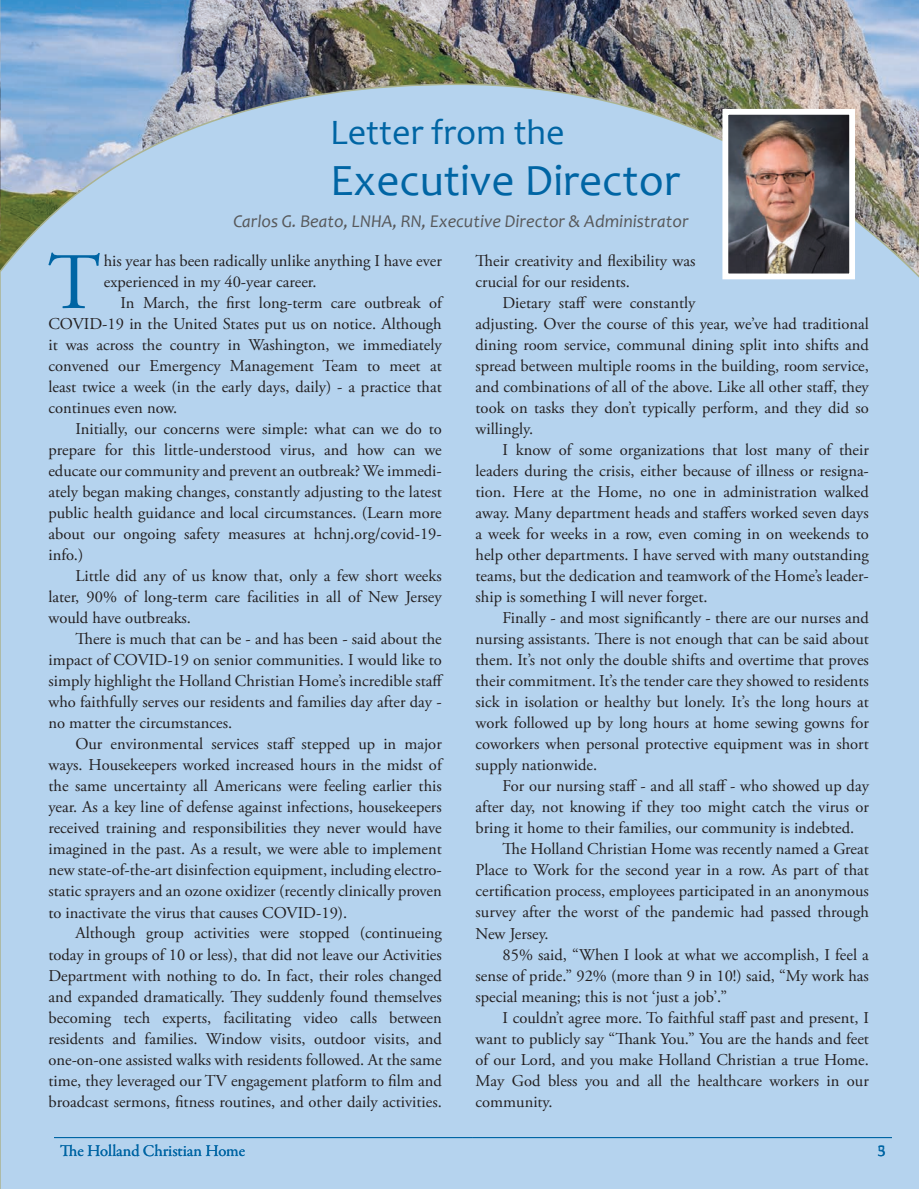
<style>
.page{position:relative;width:919px;height:1189px;background:#fff}
.page>*{position:absolute;margin:0;border:0;box-sizing:border-box;transform-origin:0 0}
.t1{font:79.8px "Adobe Garamond Pro";color:#0065a4}
.t2{font:45px "Candara";color:#0065a4}
.t3{font:36px "Candara";color:#0065a4}
.t4{font:italic 18px "Candara";color:#57585a}
.t5{font:16.5px/21px "Adobe Garamond Pro";color:#231f20;text-align:justify}
.t6{font:16.5px "Garamond Premr Pro";letter-spacing:-.005em;color:#0065a4}
.t7{font:16.5px "Calibri";color:#0065a4}
</style>
<div class="page">
<img style="left:1px;top:0;width:917px;height:83px">
<div style="left:0;top:83px;width:918px;height:1105px;background:#b5d3ee"></div>
<hr style="left:54px;top:1136px;width:418px;height:1px;background:#0065a4">
<hr style="left:472px;top:1136px;width:419px;height:1px;background:#0065a4">
<svg style="left:0;top:281px;width:1px;height:729px"></svg>
<img style="left:729px;top:116px;width:118px;height:156px">
<div style="left:722px;top:109px;width:132px;height:170px;border:6px solid #fff"></div>
<img style="left:0;top:1px;width:1px;height:208px">
<img style="left:0;top:209px;width:1px;height:72px">
<p class="t3" style="left:330px;top:110px;width:236px">Letter from the</p>
<p class="t2" style="left:330px;top:153px;width:351px">Executive Director</p>
<p class="t4" style="left:233px;top:210px;width:456px">Carlos G. Beato, LNHA, RN, Executive Director &amp; Administrator</p>
<p class="t1" style="left:48px;top:235px;width:54px">T</p>
<p class="t5" style="left:104px;top:251px;width:339px">his year has been radically unlike anything I have ever experienced in my 40-year career.</p>
<p class="t5" style="left:48px;top:293px;width:394px;text-indent:72px">In March, the first long-term care outbreak of COVID-19 in the United States put us on notice. Although it was across the country in Washington, we immediately convened our Emergency Management Team to meet at least twice a week (in the early days, daily) - a practice that continues even now.</p>
<p class="t5" style="left:48px;top:419px;width:394px;text-indent:27px">Initially, our concerns were simple: what can we do to prepare for this little-understood virus, and how can we educate our community and prevent an outbreak? We immedi&shy;ately began making changes, constantly adjusting to the latest public health guidance and local circumstances. (Learn more about our ongoing safety measures at hchnj.org/covid-19- info.)</p>
<p class="t5" style="left:48px;top:566px;width:394px;text-indent:27px">Little did any of us know that, only a few short weeks later, 90% of long-term care facilities in all of New Jersey would have outbreaks.</p>
<p class="t5" style="left:48px;top:629px;width:396px;text-indent:27px">There is much that can be - and has been - said about the impact of COVID-19 on senior communities. I would like to simply highlight the Holland Christian Home’s incredible staff who faithfully serves our residents and families day after day - no matter the circumstances.</p>
<p class="t5" style="left:48px;top:734px;width:394px;text-indent:27px">Our environmental services staff stepped up in major ways. Housekeepers worked increased hours in the midst of the same uncertainty all Americans were feeling earlier this year. As a key line of defense against infections, housekeepers received training and responsibilities they never would have imagined in the past. As a result, we were able to implement new state-of-the-art disinfection equipment, including electro&shy;static sprayers and an ozone oxidizer (recently clinically proven to inactivate the virus that causes COVID-19).</p>
<p class="t5" style="left:48px;top:923px;width:394px;text-indent:27px">Although group activities were stopped (continueing today in groups of 10 or less), that did not leave our Activities Department with nothing to do. In fact, their roles changed and expanded dramatically. They suddenly found themselves becoming tech experts, facilitating video calls between residents and families. Window visits, outdoor visits, and one-on-one assisted walks with residents followed. At the same time, they leveraged our TV engagement platform to film and broadcast sermons, fitness routines, and other daily activities.</p>
<p class="t5" style="left:475px;top:251px;width:221px">Their creativity and flexibility was crucial for our residents.</p>
<p class="t5" style="left:475px;top:293px;width:394px;text-align:left;text-indent:27px">Dietary staff were constantly<br>adjusting. Over the course of this year, we’ve had traditional dining room service, communal dining split into shifts and spread between multiple rooms in the building, room service, and combinations of all of the above. Like all other staff, they took on tasks they don’t typically perform, and they did so willingly.</p>
<p class="t5" style="left:475px;top:440px;width:394px;text-indent:27px">I know of some organizations that lost many of their leaders during the crisis, either because of illness or resigna&shy;tion. Here at the Home, no one in administration walked away. Many department heads and staffers worked seven days a week for weeks in a row, even coming in on weekends to help other departments. I have served with many outstanding teams, but the dedication and teamwork of the Home’s leader&shy;ship is something I will never forget.</p>
<p class="t5" style="left:475px;top:608px;width:394px;text-indent:27px">Finally - and most significantly - there are our nurses and nursing assistants. There is not enough that can be said about them. It’s not only the double shifts and overtime that proves their commitment. It’s the tender care they showed to residents sick in isolation or healthy but lonely. It’s the long hours at work followed up by long hours at home sewing gowns for coworkers when personal protective equipment was in short supply nationwide.</p>
<p class="t5" style="left:475px;top:776px;width:394px;text-indent:27px">For our nursing staff - and all staff - who showed up day after day, not knowing if they too might catch the virus or bring it home to their families, our community is indebted.</p>
<p class="t5" style="left:475px;top:839px;width:394px;text-indent:27px">The Holland Christian Home was recently named a Great Place to Work for the second year in a row. As part of that certification process, employees participated in an anonymous survey after the worst of the pandemic had passed through New Jersey.</p>
<p class="t5" style="left:475px;top:944px;width:394px;text-indent:27px">85% said, “When I look at what we accomplish, I feel a sense of pride.” 92% (more than 9 in 10!) said, “My work has special meaning; this is not ‘just a job’.”</p>
<p class="t5" style="left:475px;top:1007px;width:394px;text-indent:27px">I couldn’t agree more. To faithful staff past and present, I want to publicly say “Thank You.” You are the hands and feet of our Lord, and you make Holland Christian a true Home.<br>May God bless you and all the healthcare workers in our community.</p>
<p class="t6" style="left:60px;top:1140px;width:187px">The Holland Christian Home</p>
<p class="t7" style="left:877px;top:1139px;width:10px">5</p>
<p class="t7" style="left:877px;top:1139px;width:10px">3</p>
</div>
